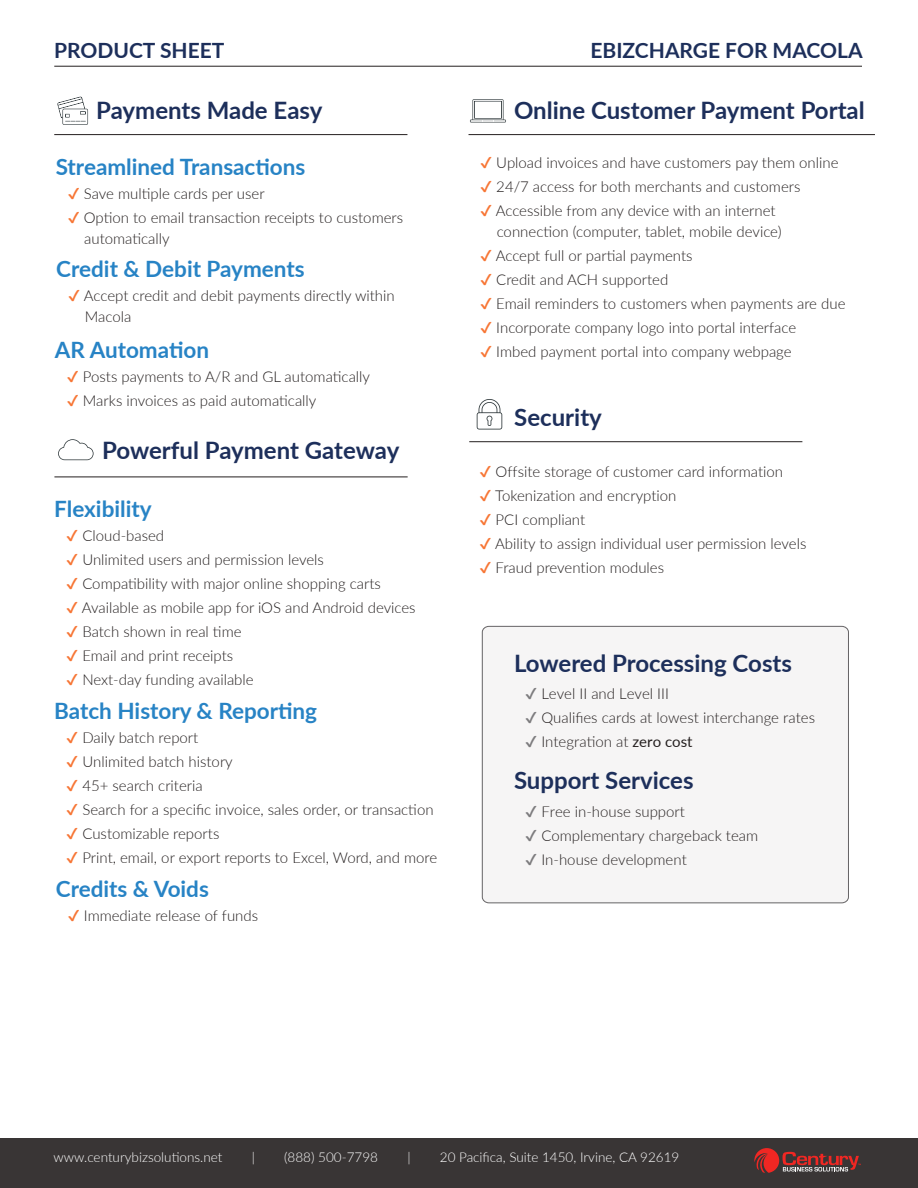
<style>
.page{position:relative;width:918px;height:1188px;background:#fff}
.page>*{position:absolute;margin:0;border:0;box-sizing:border-box;transform-origin:0 0}
.t1{font:700 24px "Lato";color:#1d2f5b}
.t2{font:700 22.5px "Lato";color:#2783c5}
.t3{font:700 21px "Lato";color:#1d2f5b}
.t4{font:300 15px/21px "Lato";color:#241f1f}
.t5{font:300 13.5px "Lato";color:#fff}
.s1{color:#f77635}
.s2{color:#7d7c7e}
.s3{font-weight:400}
</style>
<div class="page">
<hr style="left:54px;top:66px;width:808px;height:1px;background:#241f1f">
<div style="left:0;top:1138px;width:918px;height:50px;background:#393535"></div>
<svg style="left:754px;top:1148px;width:107px;height:25px"></svg>
<div style="left:482px;top:626px;width:366px;height:277px;background:#f6f5f5;border-radius:6px"></div>
<div style="left:482px;top:626px;width:367px;height:277px;border:1px solid #656365;border-radius:6px"></div>
<hr style="left:469px;top:134px;width:406px;height:1px;background:#241f1f">
<hr style="left:469px;top:441px;width:333px;height:1px;background:#241f1f">
<svg style="left:58px;top:439px;width:36px;height:21px"></svg>
<svg style="left:477px;top:399px;width:25px;height:31px"></svg>
<svg style="left:57px;top:97px;width:31px;height:28px"></svg>
<hr style="left:54px;top:134px;width:353px;height:1px;background:#241f1f">
<svg style="left:470px;top:99px;width:36px;height:23px"></svg>
<hr style="left:54px;top:477px;width:354px;height:1px;background:#241f1f">
<h3 class="t3" style="left:54px;top:35px;width:172px">PRODUCT SHEET</h3>
<h1 class="t1" style="left:96px;top:93px;width:228px">Payments Made Easy</h1>
<h2 class="t2" style="left:56px;top:150px;width:251px">Streamlined Transactions</h2>
<p class="t4" style="left:68px;top:182px;width:198px"><span class="s1">✔</span> Save multiple cards per user</p>
<p class="t4" style="left:84px;top:206px;width:320px;text-indent:-16px"><span class="s1">✔</span> Option to email transaction receipts to customers automatically</p>
<h2 class="t2" style="left:56px;top:252px;width:250px">Credit &amp; Debit Payments</h2>
<p class="t4" style="left:85px;top:284px;width:311px;text-indent:-16px"><span class="s1">✔</span> Accept credit and debit payments directly within<br>Macola</p>
<h2 class="t2" style="left:55px;top:334px;width:156px">AR Automation</h2>
<p class="t4" style="left:67px;top:366px;width:305px"><span class="s1">✔</span> Posts payments to A/R and GL automatically</p>
<p class="t4" style="left:67px;top:390px;width:251px"><span class="s1">✔</span> Marks invoices as paid automatically</p>
<h1 class="t1" style="left:102px;top:433px;width:299px">Powerful Payment Gateway</h1>
<h2 class="t2" style="left:54px;top:492px;width:99px">Flexibility</h2>
<p class="t4" style="left:66px;top:524px;width:99px"><span class="s1">✔</span> Cloud-based</p>
<p class="t4" style="left:66px;top:548px;width:259px"><span class="s1">✔</span> Unlimited users and permission levels</p>
<p class="t4" style="left:66px;top:572px;width:316px"><span class="s1">✔</span> Compatibility with major online shopping carts</p>
<p class="t4" style="left:66px;top:596px;width:351px"><span class="s1">✔</span> Available as mobile app for iOS and Android devices</p>
<p class="t4" style="left:66px;top:620px;width:177px"><span class="s1">✔</span> Batch shown in real time</p>
<p class="t4" style="left:66px;top:644px;width:169px"><span class="s1">✔</span> Email and print receipts</p>
<p class="t4" style="left:66px;top:668px;width:189px"><span class="s1">✔</span> Next-day funding available</p>
<h2 class="t2" style="left:54px;top:694px;width:264px">Batch History &amp; Reporting</h2>
<p class="t4" style="left:66px;top:726px;width:134px"><span class="s1">✔</span> Daily batch report</p>
<p class="t4" style="left:66px;top:750px;width:168px"><span class="s1">✔</span> Unlimited batch history</p>
<p class="t4" style="left:66px;top:774px;width:138px"><span class="s1">✔</span> 45+ search criteria</p>
<p class="t4" style="left:66px;top:798px;width:369px"><span class="s1">✔</span> Search for a specific invoice, sales order, or transaction</p>
<p class="t4" style="left:66px;top:822px;width:155px"><span class="s1">✔</span> Customizable reports</p>
<p class="t4" style="left:66px;top:846px;width:372px"><span class="s1">✔</span> Print, email, or export reports to Excel, Word, and more</p>
<h2 class="t2" style="left:56px;top:872px;width:155px">Credits &amp; Voids</h2>
<p class="t4" style="left:68px;top:904px;width:192px"><span class="s1">✔</span> Immediate release of funds</p>
<h3 class="t3" style="left:590px;top:35px;width:274px">EBIZCHARGE FOR MACOLA</h3>
<h1 class="t1" style="left:514px;top:93px;width:352px">Online Customer Payment Portal</h1>
<p class="t4" style="left:480px;top:152px;width:360px"><span class="s1">✔</span> Upload invoices and have customers pay them online</p>
<p class="t4" style="left:480px;top:176px;width:322px"><span class="s1">✔</span> 24/7 access for both merchants and customers</p>
<p class="t4" style="left:497px;top:200px;width:286px;text-indent:-16px"><span class="s1">✔</span> Accessible from any device with an internet connection (computer, tablet, mobile device)</p>
<p class="t4" style="left:480px;top:245px;width:214px"><span class="s1">✔</span> Accept full or partial payments</p>
<p class="t4" style="left:480px;top:269px;width:190px"><span class="s1">✔</span> Credit and ACH supported</p>
<p class="t4" style="left:480px;top:293px;width:367px"><span class="s1">✔</span> Email reminders to customers when payments are due</p>
<p class="t4" style="left:480px;top:317px;width:318px"><span class="s1">✔</span> Incorporate company logo into portal interface</p>
<p class="t4" style="left:480px;top:341px;width:313px"><span class="s1">✔</span> Imbed payment portal into company webpage</p>
<h1 class="t1" style="left:514px;top:399px;width:89px">Security</h1>
<p class="t4" style="left:480px;top:460px;width:305px"><span class="s1">✔</span> Offsite storage of customer card information</p>
<p class="t4" style="left:480px;top:484px;width:198px"><span class="s1">✔</span> Tokenization and encryption</p>
<p class="t4" style="left:480px;top:508px;width:107px"><span class="s1">✔</span> PCI compliant</p>
<p class="t4" style="left:480px;top:532px;width:328px"><span class="s1">✔</span> Ability to assign individual user permission levels</p>
<p class="t4" style="left:480px;top:556px;width:186px"><span class="s1">✔</span> Fraud prevention modules</p>
<h1 class="t1" style="left:514px;top:645px;width:279px">Lowered Processing Costs</h1>
<p class="t4" style="left:525px;top:683px;width:145px"><span class="s2">✔</span> Level II and Level III</p>
<p class="t4" style="left:525px;top:707px;width:291px"><span class="s2">✔</span> Qualifies cards at lowest interchange rates</p>
<p class="t4" style="left:525px;top:731px;width:169px"><span class="s2">✔</span> Integration at <span class="s3">zero cost</span></p>
<h1 class="t1" style="left:514px;top:763px;width:181px">Support Services</h1>
<p class="t4" style="left:525px;top:800px;width:161px"><span class="s2">✔</span> Free in-house support</p>
<p class="t4" style="left:525px;top:824px;width:234px"><span class="s2">✔</span> Complementary chargeback team</p>
<p class="t4" style="left:525px;top:848px;width:163px"><span class="s2">✔</span> In-house development</p>
<p class="t5" style="left:54px;top:1148px;width:170px">www.centurybizsolutions.net</p>
<p class="t5" style="left:252px;top:1148px;width:5px">|</p>
<p class="t5" style="left:284px;top:1148px;width:95px">(888) 500-7798</p>
<p class="t5" style="left:407px;top:1148px;width:5px">|</p>
<p class="t5" style="left:440px;top:1148px;width:241px">20 Pacifica, Suite 1450, Irvine, CA 92619</p>
</div>
